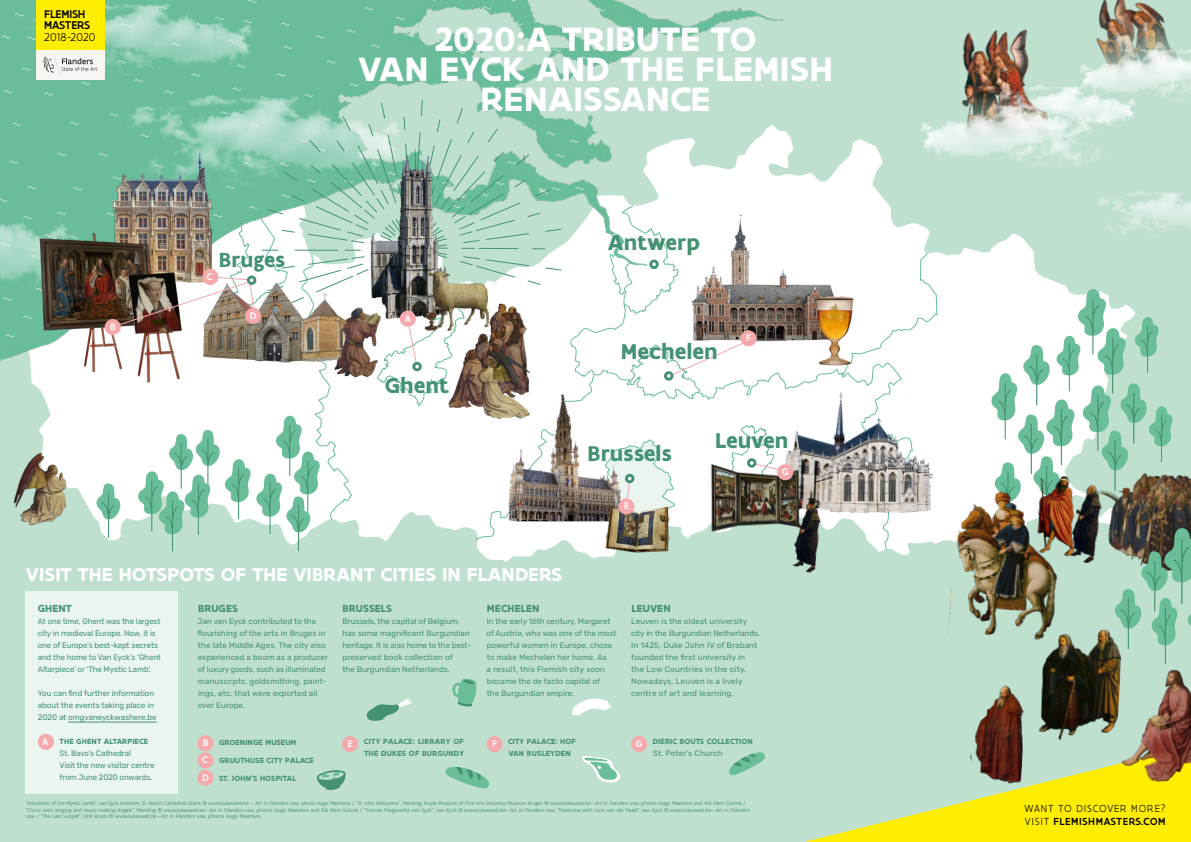
<style>
.page{position:relative;width:1191px;height:842px;background:#c0e0cf}
.page>*{position:absolute;margin:0;border:0;box-sizing:border-box;transform-origin:0 0}
.t1{font:700 36.3px/29.9px "Flanders Art Sans";letter-spacing:.005em;color:#fff;text-align:center}
.t2{font:700 23px "Flanders Art Sans";color:#449272}
.t3{font:700 22px "Flanders Art Sans";color:#449272}
.t4{font:700 20px "Flanders Art Sans";letter-spacing:.005em;color:#fff}
.t5{font:500 12.1px/11.4px "Flanders Art Sans";color:#000}
.t6{font:300 12.1px "Flanders Art Sans";letter-spacing:.01em;color:#000}
.t7{font:300 11px/12.5px "Flanders Art Sans";letter-spacing:.055em;color:#000}
.t8{font:700 11px "Flanders Art Sans";letter-spacing:.005em;color:#449272}
.t9{font:500 10.3px "Flanders Art Sans";color:#fff}
.t10{font:8px/12px "Rubik";color:#449272}
.t11{font:700 8px/12px "Flanders Art Sans";letter-spacing:.015em;color:#449272;text-align:right}
.t12{font:5.5px/6.5px "Flanders Art Sans";color:#449272}
.s1{font-weight:500;font-size:10.3px;color:#fff}
.s2{font-weight:500}
</style>
<div class="page">
<svg style="left:172px;top:139px;width:896px;height:423px"></svg>
<img style="left:779px;top:19px;width:47px;height:194px">
<svg style="left:842px;top:516px;width:71px;height:34px"></svg>
<div style="left:779px;top:252px;width:158px;height:138px;background:#fff"></div>
<img style="left:1096px;top:0;width:72px;height:42px">
<img style="left:963px;top:29px;width:66px;height:67px">
<img style="left:911px;top:96px;width:188px;height:82px">
<img style="left:1080px;top:42px;width:111px;height:54px">
<img style="left:989px;top:79px;width:153px;height:59px">
<img style="left:779px;top:213px;width:65px;height:138px">
<img style="left:779px;top:390px;width:161px;height:126px">
<img style="left:1039px;top:664px;width:71px;height:76px">
<svg style="left:729px;top:752px;width:36px;height:24px"></svg>
<img style="left:779px;top:459px;width:31px;height:79px">
<img style="left:792px;top:500px;width:33px;height:73px">
<img style="left:805px;top:496px;width:15px;height:12px">
<img style="left:974px;top:685px;width:50px;height:61px">
<svg style="left:452px;top:678px;width:25px;height:29px"></svg>
<img style="left:601px;top:551px;width:77px;height:8px">
<img style="left:1098px;top:191px;width:93px;height:43px">
<svg style="left:582px;top:756px;width:38px;height:26px"></svg>
<svg style="left:805px;top:746px;width:386px;height:96px"></svg>
<img style="left:1110px;top:664px;width:81px;height:147px">
<img style="left:948px;top:487px;width:43px;height:148px">
<img style="left:810px;top:289px;width:49px;height:79px">
<svg style="left:571px;top:698px;width:40px;height:18px"></svg>
<svg style="left:445px;top:766px;width:44px;height:23px"></svg>
<svg style="left:367px;top:698px;width:45px;height:23px"></svg>
<svg style="left:316px;top:770px;width:30px;height:20px"></svg>
<img style="left:991px;top:289px;width:200px;height:375px">
<div style="left:26px;top:591px;width:152px;height:203px;background:#ebf5f0"></div>
<div style="left:342px;top:736px;width:16px;height:16px;background:#f5a9ac;border-radius:50%"></div>
<div style="left:486px;top:736px;width:16px;height:16px;background:#f5a9ac;border-radius:50%"></div>
<div style="left:631px;top:736px;width:16px;height:16px;background:#f5a9ac;border-radius:50%"></div>
<div style="left:777px;top:464px;width:16px;height:16px;background:#f5a9ac;border-radius:50%"></div>
<div style="left:197px;top:735px;width:16px;height:16px;background:#f5a9ac;border-radius:50%"></div>
<div style="left:197px;top:752px;width:16px;height:16px;background:#f5a9ac;border-radius:50%"></div>
<div style="left:197px;top:770px;width:16px;height:16px;background:#f5a9ac;border-radius:50%"></div>
<img style="left:0;top:0;width:779px;height:551px">
<hr style="left:68px;top:722px;width:89px;height:1px;background:#449272">
<div style="left:38px;top:734px;width:16px;height:16px;background:#f5a9ac;border-radius:50%"></div>
<h3 class="t5" style="left:44px;top:9px;width:48px">FLEMISH<br>MASTERS</h3>
<h3 class="t6" style="left:44px;top:29px;width:53px">2018-2020</h3>
<p class="t9" style="left:110px;top:320px;width:7px">B</p>
<h3 class="t3" style="left:219px;top:246px;width:68px">Bruges</h3>
<p class="t9" style="left:207px;top:270px;width:7px">C</p>
<p class="t9" style="left:250px;top:309px;width:8px">D</p>
<h1 class="t1" style="left:358px;top:25px;width:476px">2020:A TRIBUTE TO<br>VAN EYCK AND THE FLEMISH<br>RENAISSANCE</h1>
<p class="t9" style="left:405px;top:312px;width:8px">A</p>
<h2 class="t2" style="left:385px;top:371px;width:66px">Ghent</h2>
<h2 class="t2" style="left:608px;top:228px;width:94px">Antwerp</h2>
<h2 class="t2" style="left:621px;top:337px;width:98px">Mechelen</h2>
<p class="t9" style="left:746px;top:331px;width:6px">F</p>
<h2 class="t2" style="left:587px;top:439px;width:86px">Brussels</h2>
<p class="t9" style="left:624px;top:500px;width:6px">E</p>
<h2 class="t2" style="left:715px;top:426px;width:75px">Leuven</h2>
<p class="t9" style="left:782px;top:465px;width:8px">G</p>
<h3 class="t4" style="left:26px;top:562px;width:538px">VISIT THE HOTSPOTS OF THE VIBRANT CITIES IN FLANDERS</h3>
<h3 class="t8" style="left:38px;top:601px;width:36px">GHENT</h3>
<p class="t10" style="left:38px;top:615px;width:125px">At one time, Ghent was the largest city in medieval Europe. Now, it is one of Europe’s best-kept secrets and the home to Van Eyck’s ‘Ghent Altarpiece’ or ‘The Mystic Lamb’.</p>
<p class="t10" style="left:38px;top:687px;width:120px">You can find further information about the events taking place in<br>2020 at omgvaneyckwashere.be</p>
<p class="t11" style="left:42px;top:735px;width:107px"><span class="s1">A</span> THE GHENT ALTARPIECE</p>
<p class="t10" style="left:60px;top:747px;width:96px">St. Bavo’s Cathedral<br>Visit the new visitor centre from June 2020 onwards.</p>
<h3 class="t8" style="left:198px;top:601px;width:41px">BRUGES</h3>
<p class="t10" style="left:198px;top:615px;width:132px">Jan van Eyck contributed to the flourishing of the arts in Bruges in the late Middle Ages. The city also experienced a boom as a producer of luxury goods, such as illuminated manuscripts, goldsmithing, paint&shy;ings, etc. that were exported all over Europe.</p>
<p class="t11" style="left:203px;top:736px;width:95px"><span class="s1">B</span> GROENINGE MUSEUM</p>
<p class="t11" style="left:202px;top:754px;width:113px"><span class="s1">C</span> GRUUTHUSE CITY PALACE</p>
<p class="t11" style="left:202px;top:772px;width:96px"><span class="s1">D</span> ST. JOHN’S HOSPITAL</p>
<h3 class="t8" style="left:342px;top:601px;width:51px">BRUSSELS</h3>
<p class="t10" style="left:342px;top:615px;width:130px">Brussels, the capital of Belgium, has some magnificent Burgundian heritage. It is also home to the best&shy;preserved book collection of<br>the Burgundian Netherlands.</p>
<p class="t11" style="left:348px;top:735px;width:118px"><span class="s1">E</span> CITY PALACE: LIBRARY OF<br>THE DUKES OF BURGUNDY</p>
<h3 class="t8" style="left:487px;top:601px;width:54px">MECHELEN</h3>
<p class="t10" style="left:486px;top:615px;width:131px">In the early 16th century, Margaret of Austria, who was one of the most powerful women in Europe, chose to make Mechelen her home. As<br>a result, this Flemish city soon became the de facto capital of<br>the Burgundian empire.</p>
<p class="t11" style="left:508px;top:735px;width:69px;text-align:left;text-indent:-16px"><span class="s1">F</span> CITY PALACE: HOF<br>VAN BUSLEYDEN</p>
<h3 class="t8" style="left:631px;top:601px;width:41px">LEUVEN</h3>
<p class="t10" style="left:631px;top:615px;width:131px">Leuven is the oldest university city in the Burgundian Netherlands.<br>In 1425, Duke John IV of Brabant founded the first university in the Low Countries in the city.<br>Nowadays, Leuven is a lively centre of art and learning.</p>
<p class="t11" style="left:636px;top:735px;width:118px"><span class="s1">G</span> DIERIC BOUTS COLLECTION</p>
<p class="t10" style="left:653px;top:747px;width:71px">St. Peter’s Church</p>
<p class="t12" style="left:26px;top:800px;width:725px">“Adoration of the Mystic Lamb”, van Eyck brothers, St. Bavo’s Cathedral Ghent © www.lukasweb.be — Art in Flanders vzw, photo Hugo Maertens / “St John Altarpiece”, Memling, Royal Museum of Fine Arts Antwerp Museum Bruges © www.lukasweb.be—Art in Flanders vzw, photos Hugo Maertens and Rik Klein Gotink / “Christ with singing and music-making Angels”, Memling © www.lukasweb.be—Art in Flanders vzw, photos Hugo Maertens and Rik Klein Gotink / “Portret Margaretha van Eyck”, van Eyck © www.lukasweb.be—Art in Flanders vzw, “Madonna with Joris van der Paele”, van Eyck © www.lukasweb.be—Art in Flanders vzw / “The Last Supper”, Dirk Bouts © www.lukasweb.be—Art in Flanders vzw, photos Hugo Maertens.</p>
<h3 class="t7" style="left:1024px;top:803px;width:143px">WANT TO DISCOVER MORE?<br>VISIT <span class="s2">FLEMISHMASTERS.COM</span></h3>
</div>
